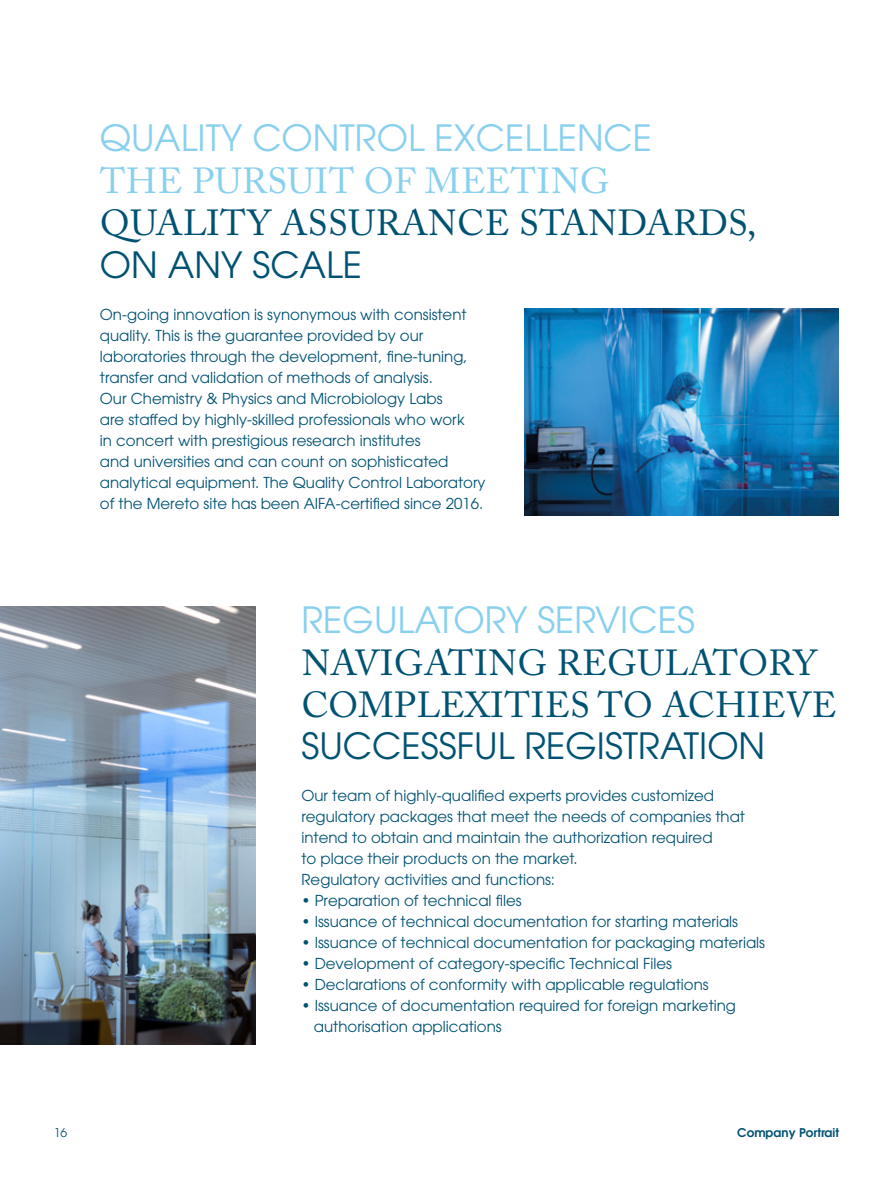
<style>
.page{position:relative;width:893px;height:1191px;background:#fff}
.page>*{position:absolute;margin:0;border:0;box-sizing:border-box;transform-origin:0 0}
.t1{font:36px/42px "Adobe Caslon Pro";letter-spacing:.015em;color:#005273}
.t2{font:36px "ITC Avant Garde Pro";color:#89d0ef}
.t3{font:36px "ITC Avant Garde Pro";color:#005273}
.t4{font:36px "Adobe Caslon Pro";letter-spacing:.015em;color:#89d0ef}
.t5{font:15px/21px "ITC Avant Garde Pro";color:#005273}
.t6{font:600 12px "ITC Avant Garde Pro";color:#005273}
.t7{font:12px "ITC Avant Garde Pro";color:#005273}
</style>
<div class="page">
<img style="left:524px;top:309px;width:315px;height:206px">
<img style="left:0;top:606px;width:256px;height:439px">
<h1 class="t2" style="left:100px;top:116px;width:554px">QUALITY CONTROL EXCELLENCE</h1>
<h1 class="t4" style="left:100px;top:160px;width:511px">THE PURSUIT OF MEETING</h1>
<h1 class="t1" style="left:100px;top:202px;width:658px">QUALITY ASSURANCE STANDARDS,</h1>
<h1 class="t3" style="left:100px;top:242px;width:264px">ON ANY SCALE</h1>
<p class="t5" style="left:100px;top:304px;width:387px">On-going innovation is synonymous with consistent quality. This is the guarantee provided by our laboratories through the development, fine-tuning, transfer and validation of methods of analysis.<br>Our Chemistry &amp; Physics and Microbiology Labs<br>are staffed by highly-skilled professionals who work<br>in concert with prestigious research institutes<br>and universities and can count on sophisticated analytical equipment. The Quality Control Laboratory of the Mereto site has been AIFA-certified since 2016.</p>
<h1 class="t2" style="left:301px;top:597px;width:395px">REGULATORY SERVICES</h1>
<h1 class="t1" style="left:302px;top:641px;width:536px">NAVIGATING REGULATORY<br>COMPLEXITIES TO ACHIEVE</h1>
<h1 class="t3" style="left:301px;top:723px;width:465px">SUCCESSFUL REGISTRATION</h1>
<p class="t5" style="left:301px;top:785px;width:445px">Our team of highly-qualified experts provides customized regulatory packages that meet the needs of companies that intend to obtain and maintain the authorization required<br>to place their products on the market.<br>Regulatory activities and functions:</p>
<p class="t5" style="left:301px;top:890px;width:222px">• Preparation of technical files</p>
<p class="t5" style="left:301px;top:911px;width:438px">• Issuance of technical documentation for starting materials</p>
<p class="t5" style="left:301px;top:932px;width:465px">• Issuance of technical documentation for packaging materials</p>
<p class="t5" style="left:301px;top:953px;width:372px">• Development of category-specific Technical Files</p>
<p class="t5" style="left:301px;top:974px;width:409px">• Declarations of conformity with applicable regulations</p>
<p class="t5" style="left:314px;top:995px;width:424px;text-indent:-12px">• Issuance of documentation required for foreign marketing authorisation applications</p>
<p class="t7" style="left:54px;top:1125px;width:15px">16</p>
<p class="t6" style="left:737px;top:1124px;width:103px">Company Portrait</p>
</div>
